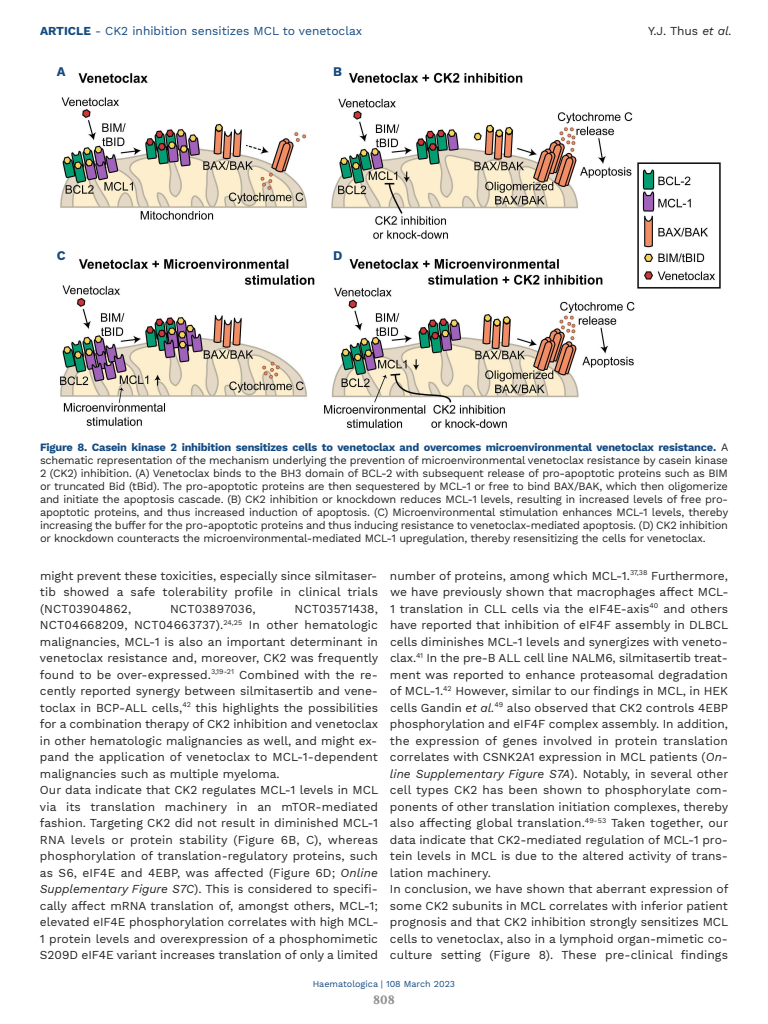
<style>
.page{position:relative;width:768px;height:1024px;background:#fff}
.page>*{position:absolute;margin:0;border:0;box-sizing:border-box;transform-origin:0 0}
.t1{font:700 13px "Work Sans";color:#134a80}
.t2{font:12px/16.5px "Work Sans";color:#222221}
.t3{font:12px "Work Sans";color:#134a80}
.t4{font:700 12px "Volkhov";color:#919190}
.t5{font:11px/13px "Work Sans";letter-spacing:-.02em;color:#222221;text-align:justify}
.t6{font:9px "Work Sans";color:#134a80}
.s1{font-weight:700}
.s2{font-style:italic}
.s3{font-weight:700;color:#134a80}
</style>
<div class="page">
<img style="left:60px;top:72px;width:661px;height:356px">
<p class="t3" style="left:40px;top:24px;width:324px"><span class="s1">ARTICLE</span> - CK2 inhibition sensitizes MCL to venetoclax</p>
<p class="t2" style="left:648px;top:23px;width:85px">Y.J. Thus <span class="s2">et al.</span></p>
<p class="t1" style="left:57px;top:64px;width:10px">A</p>
<p class="t1" style="left:333px;top:64px;width:10px">B</p>
<p class="t1" style="left:57px;top:248px;width:10px">C</p>
<p class="t1" style="left:333px;top:248px;width:11px">D</p>
<p class="t5" style="left:40px;top:441px;width:690px"><span class="s3">Figure 8. Casein kinase 2 inhibition sensitizes cells to venetoclax and overcomes microenvironmental venetoclax resistance.</span> A schematic representation of the mechanism underlying the prevention of microenvironmental venetoclax resistance by casein kinase 2 (CK2) inhibition. (A) Venetoclax binds to the BH3 domain of BCL-2 with subsequent release of pro-apoptotic proteins such as BIM or truncated Bid (tBid). The pro-apoptotic proteins are then sequestered by MCL-1 or free to bind BAX/BAK, which then oligomerize and initiate the apoptosis cascade. (B) CK2 inhibition or knockdown reduces MCL-1 levels, resulting in increased levels of free pro&shy;apoptotic proteins, and thus increased induction of apoptosis. (C) Microenvironmental stimulation enhances MCL-1 levels, thereby increasing the buffer for the pro-apoptotic proteins and thus inducing resistance to venetoclax-mediated apoptosis. (D) CK2 inhibition or knockdown counteracts the microenvironmental-mediated MCL-1 upregulation, thereby resensitizing the cells for venetoclax.</p>
<p class="t2" style="left:40px;top:568px;width:340px;text-align:justify">might prevent these toxicities, especially since silmitaser&shy;tib showed a safe tolerability profile in clinical trials (NCT03904862,</p>
<p class="t2" style="left:40px;top:601px;width:340px;text-indent:255px">NCT03571438, NCT04668209, NCT04663737).<sup>24,25</sup> In other hematologic malignancies, MCL-1 is also an important determinant in venetoclax resistance and, moreover, CK2 was frequently found to be over-expressed.<sup>3,19-21</sup> Combined with the re&shy;cently reported synergy between silmitasertib and vene&shy;toclax in BCP-ALL cells,<sup>42</sup> this highlights the possibilities for a combination therapy of CK2 inhibition and venetoclax in other hematologic malignancies as well, and might ex&shy;pand the application of venetoclax to MCL-1-dependent malignancies such as multiple myeloma.<br>Our data indicate that CK2 regulates MCL-1 levels in MCL via its translation machinery in an mTOR-mediated fashion. Targeting CK2 did not result in diminished MCL-1<br>RNA levels or protein stability (Figure 6B, C), whereas phosphorylation of translation-regulatory proteins, such as S6, eIF4E and 4EBP, was affected (Figure 6D; <span class="s2">Online Supplementary Figure S7C</span>). This is considered to specifi&shy;cally affect mRNA translation of, amongst others, MCL-1; elevated eIF4E phosphorylation correlates with high MCL-1 protein levels and overexpression of a phosphomimetic S209D eIF4E variant increases translation of only a limited</p>
<p class="t2" style="left:170px;top:601px;width:87px">NCT03897036,</p>
<p class="t2" style="left:390px;top:568px;width:340px">number of proteins, among which MCL-1.<sup>37,38</sup> Furthermore, we have previously shown that macrophages affect MCL-1 translation in CLL cells via the eIF4E-axis<sup>40</sup> and others have reported that inhibition of eIF4F assembly in DLBCL cells diminishes MCL-1 levels and synergizes with veneto&shy;clax.<sup>41</sup> In the pre-B ALL cell line NALM6, silmitasertib treat&shy;ment was reported to enhance proteasomal degradation of MCL-1.<sup>42</sup> However, similar to our findings in MCL, in HEK cells Gandin <span class="s2">et al.</span><sup>49</sup> also observed that CK2 controls 4EBP phosphorylation and eIF4F complex assembly. In addition, the expression of genes involved in protein translation correlates with CSNK2A1 expression in MCL patients (<span class="s2">On&shy;line Supplementary Figure S7A</span>). Notably, in several other cell types CK2 has been shown to phosphorylate com&shy;ponents of other translation initiation complexes, thereby also affecting global translation.<sup>49-53</sup> Taken together, our data indicate that CK2-mediated regulation of MCL-1 pro&shy;tein levels in MCL is due to the altered activity of trans&shy;lation machinery.<br>In conclusion, we have shown that aberrant expression of some CK2 subunits in MCL correlates with inferior patient prognosis and that CK2 inhibition strongly sensitizes MCL cells to venetoclax, also in a lymphoid organ-mimetic co&shy;culture setting (Figure 8). These pre-clinical findings</p>
<p class="t6" style="left:313px;top:978px;width:144px">Haematologica | 108 March 2023</p>
<p class="t4" style="left:373px;top:992px;width:23px">808</p>
</div>
